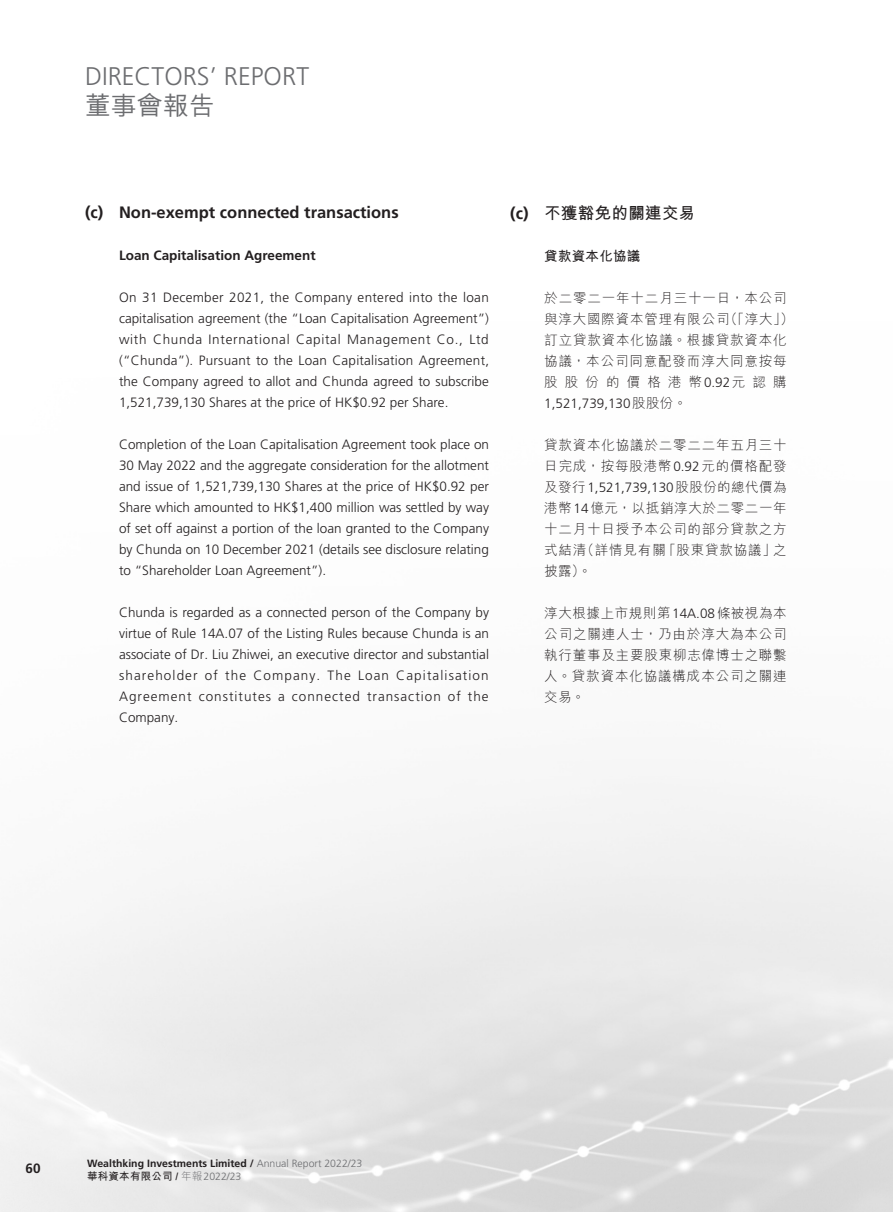
<style>
.page{position:relative;width:893px;height:1212px;background:#fff}
.page>*{position:absolute;margin:0;border:0;box-sizing:border-box;transform-origin:0 0}
.t1{font:300 25.5px "Frutiger LT Std";color:#6c6d70}
.t2{font:500 25.5px "M Hei HK";letter-spacing:.02em;color:#6c6d70}
._02_H2_E{font:700 16.5px "Frutiger LT Std";color:#231f20}
._002_H2_C{font:700 16.5px "M Hei HK";letter-spacing:.02em;color:#231f20}
._00_txt_E{font:300 13.5px/21px "Frutiger LT Std";color:#231f20;text-align:justify}
._000_txt_C{font:300 13.5px/21px "M Hei HK";letter-spacing:.065em;color:#231f20;text-align:justify}
._03_H3_E{font:700 13.5px "Frutiger LT Std";color:#231f20}
._003_H3_C{font:700 13.5px "M Hei HK";letter-spacing:.02em;color:#231f20}
.t3{font:700 10.5px "Frutiger LT Std";color:#231f20}
.t4{font:700 10.5px "M Hei HK";letter-spacing:.02em;color:#231f20}
.s1{font-family:"Frutiger LT Std"}
.s2{font-weight:300;color:#6c6d70}
.s3{font-family:"Frutiger LT Std";font-stretch:condensed}
.s4{font-family:"Frutiger LT Std";font-weight:300;color:#6c6d70}
</style>
<div class="page">
<h1 class="t1" style="left:85px;top:62px;width:226px">DIRECTORS’ REPORT</h1>
<h1 class="t2" style="left:85px;top:87px;width:131px">董事會報告</h1>
<p class="_02_H2_E" style="left:85px;top:202px;width:315px">(c) Non-exempt connected transactions</p>
<p class="_03_H3_E" style="left:119px;top:247px;width:198px">Loan Capitalisation Agreement</p>
<p class="_00_txt_E" style="left:119px;top:287px;width:372px">On 31 December 2021, the Company entered into the loan capitalisation agreement (the “Loan Capitalisation Agreement”) with Chunda International Capital Management Co., Ltd (“Chunda”). Pursuant to the Loan Capitalisation Agreement, the Company agreed to allot and Chunda agreed to subscribe 1,521,739,130 Shares at the price of HK$0.92 per Share.</p>
<p class="_00_txt_E" style="left:119px;top:434px;width:371px">Completion of the Loan Capitalisation Agreement took place on 30 May 2022 and the aggregate consideration for the allotment and issue of 1,521,739,130 Shares at the price of HK$0.92 per Share which amounted to HK$1,400 million was settled by way of set off against a portion of the loan granted to the Company by Chunda on 10 December 2021 (details see disclosure relating to “Shareholder Loan Agreement”).</p>
<p class="_00_txt_E" style="left:119px;top:602px;width:371px">Chunda is regarded as a connected person of the Company by virtue of Rule 14A.07 of the Listing Rules because Chunda is an associate of Dr. Liu Zhiwei, an executive director and substantial shareholder of the Company. The Loan Capitalisation Agreement constitutes a connected transaction of the Company.</p>
<p class="_002_H2_C" style="left:510px;top:201px;width:187px"><span class="s1">(c)</span> 不獲豁免的關連交易</p>
<p class="_003_H3_C" style="left:544px;top:246px;width:98px">貸款資本化協議</p>
<p class="_000_txt_C" style="left:544px;top:287px;width:251px;text-align:left">於二零二一年十二月三十一日，本公司與淳大國際資本管理有限公司（「淳大」）訂立貸款資本化協議。根據貸款資本化協議，本公司同意配發而淳大同意按每股股份的價格港幣<span class="s1">0.92</span>元認購<br><span class="s1">1,521,739,130</span>股股份。</p>
<p class="_000_txt_C" style="left:544px;top:434px;width:244px">貸款資本化協議於二零二二年五月三十日完成，按每股港幣<span class="s1">0.92</span>元的價格配發及發行<span class="s1">1,521,739,130</span>股股份的總代價為港幣<span class="s1">14</span>億元，以抵銷淳大於二零二一年十二月十日授予本公司的部分貸款之方式結清（詳情見有關「股東貸款協議」之披露）。</p>
<p class="_000_txt_C" style="left:544px;top:602px;width:244px">淳大根據上市規則第<span class="s1">14A.08</span>條被視為本公司之關連人士，乃由於淳大為本公司執行董事及主要股東柳志偉博士之聯繫人。貸款資本化協議構成本公司之關連交易。</p>
<p class="_03_H3_E" style="left:25px;top:1161px;width:17px">60</p>
<p class="t3" style="left:87px;top:1157px;width:277px">Wealthking Investments Limited / <span class="s2">Annual Report 2022/23</span></p>
<p class="t4" style="left:87px;top:1168px;width:156px">華科資本有限公司 <span class="s3">/</span> <span class="s2">年報</span><span class="s4">2022/23</span></p>
</div>
